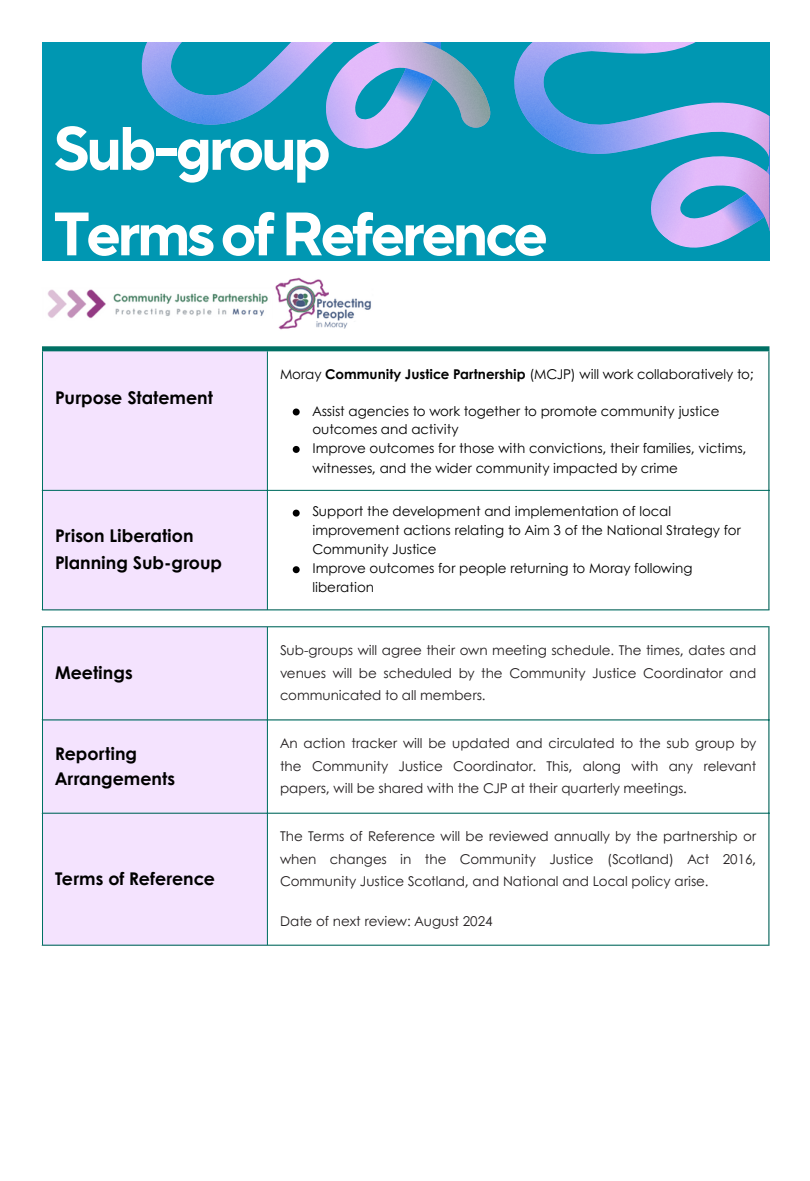
<style>
.page{position:relative;width:810px;height:1181px;background:#fff}
.page>*{position:absolute;margin:0;border:0;box-sizing:border-box;transform-origin:0 0}
.t1{font:700 61.05px "TT Norms Pro";letter-spacing:-.06em;color:#fff}
.t2{font:700 17.55px/26.2px "Century Gothic";color:#000}
.t3{font:13.5px/22.8px "Century Gothic";color:#231f20;text-align:justify}
.t4{font:13.5px/19.2px "Century Gothic";color:#000}
.s1{font-weight:700}
</style>
<div class="page">
<div style="left:42px;top:42px;width:727px;height:218px;background:#0097b2"></div>
<svg style="left:141px;top:42px;width:346px;height:107px"></svg>
<svg style="left:489px;top:42px;width:281px;height:218px"></svg>
<img style="left:47px;top:277px;width:324px;height:53px">
<div style="left:43px;top:351px;width:224px;height:258px;background:#f4e3fe"></div>
<svg style="left:293px;top:408px;width:7px;height:7px"></svg>
<svg style="left:293px;top:446px;width:7px;height:7px"></svg>
<svg style="left:293px;top:509px;width:7px;height:7px"></svg>
<svg style="left:293px;top:566px;width:7px;height:7px"></svg>
<hr style="left:42px;top:351px;width:1px;height:258px;background:#007064">
<hr style="left:267px;top:351px;width:1px;height:258px;background:#007064">
<hr style="left:768px;top:351px;width:1px;height:258px;background:#007064">
<hr style="left:42px;top:490px;width:727px;height:1px;background:#007064">
<hr style="left:42px;top:609px;width:727px;height:1px;background:#007064">
<div style="left:42px;top:346px;width:727px;height:5px;background:#007064"></div>
<div style="left:43px;top:627px;width:224px;height:317px;background:#f4e3fe"></div>
<hr style="left:42px;top:627px;width:1px;height:317px;background:#007064">
<hr style="left:267px;top:627px;width:1px;height:317px;background:#007064">
<hr style="left:768px;top:627px;width:1px;height:317px;background:#007064">
<hr style="left:42px;top:626px;width:727px;height:1px;background:#007064">
<hr style="left:42px;top:719px;width:727px;height:1px;background:#007064">
<hr style="left:42px;top:812px;width:727px;height:1px;background:#007064">
<hr style="left:42px;top:944px;width:727px;height:1px;background:#007064">
<p class="t1" style="left:54px;top:112px;width:279px">Sub-group</p>
<p class="t1" style="left:54px;top:197px;width:496px">TermsofReference</p>
<p class="t2" style="left:55px;top:383px;width:159px">Purpose Statement</p>
<p class="t2" style="left:55px;top:522px;width:168px">Prison Liberation<br>Planning Sub-group</p>
<p class="t2" style="left:55px;top:658px;width:79px">Meetings</p>
<p class="t4" style="left:280px;top:363px;width:475px">Moray <span class="s1">Community Justice Partnership</span> (MCJP) will work collaboratively to;</p>
<p class="t4" style="left:312px;top:401px;width:409px;line-height:18.1px">Assist agencies to work together to promote community justice outcomes and activity</p>
<p class="t4" style="left:312px;top:438px;width:436px">Improve outcomes for those with convictions, their families, victims, witnesses, and the wider community impacted by crime</p>
<p class="t4" style="left:312px;top:501px;width:430px;line-height:18.8px">Support the development and implementation of local improvement actions relating to Aim 3 of the National Strategy for<br>Community Justice</p>
<p class="t4" style="left:312px;top:557px;width:382px">Improve outcomes for people returning to Moray following liberation</p>
<p class="t3" style="left:280px;top:637px;width:478px">Sub-groups will agree their own meeting schedule. The times, dates and venues will be scheduled by the Community Justice Coordinator and communicated to all members.</p>
<p class="t2" style="left:55px;top:740px;width:121px;line-height:25.2px">Reporting<br>Arrangements</p>
<p class="t3" style="left:280px;top:731px;width:478px">An action tracker will be updated and circulated to the sub group by the Community Justice Coordinator. This, along with any relevant papers, will be shared with the CJP at their quarterly meetings.</p>
<p class="t2" style="left:55px;top:865px;width:161px">Terms of Reference</p>
<p class="t3" style="left:280px;top:824px;width:478px">The Terms of Reference will be reviewed annually by the partnership or when changes in the Community Justice (Scotland) Act 2016, Community Justice Scotland, and National and Local policy arise.</p>
<p class="t3" style="left:280px;top:909px;width:214px">Date of next review: August 2024</p>
</div>
